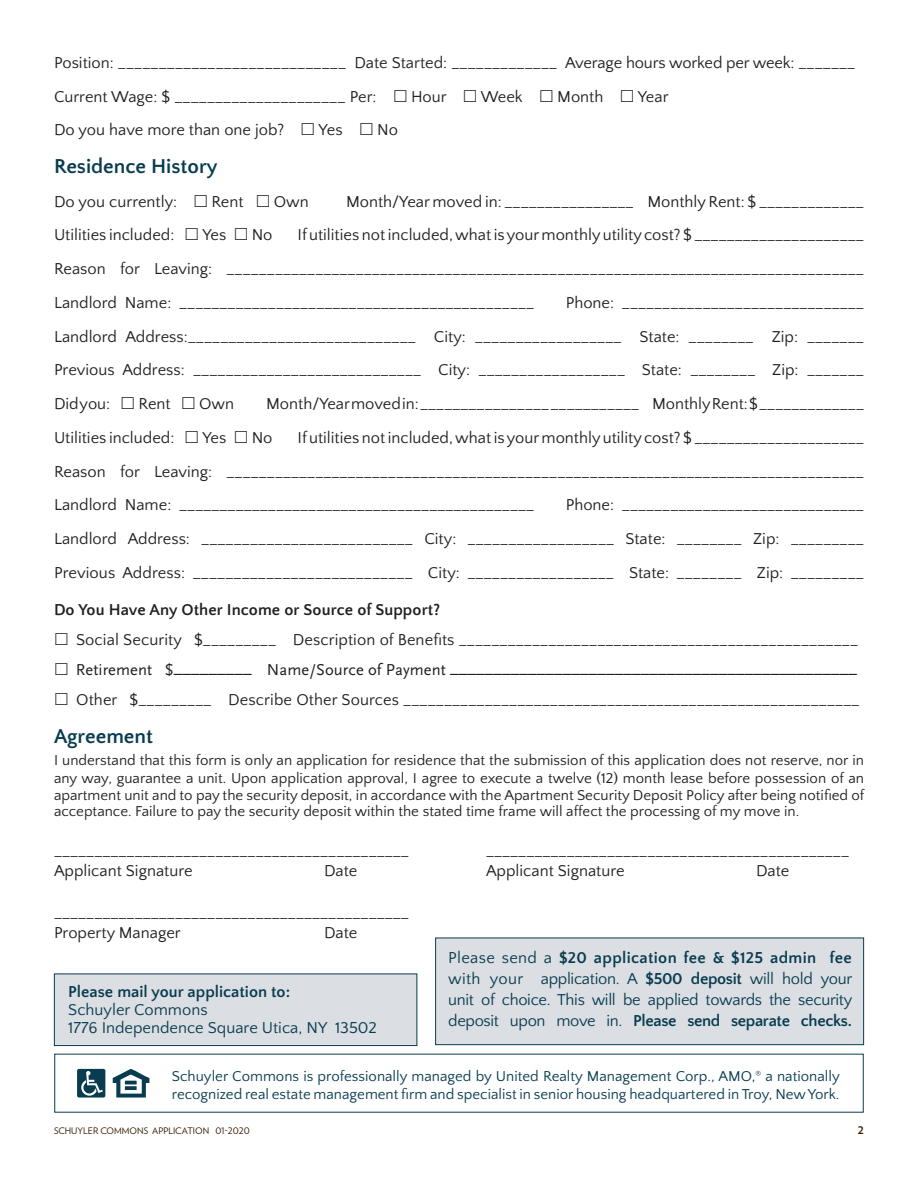
<style>
.page{position:relative;width:918px;height:1188px;background:#fff}
.page>*{position:absolute;margin:0;border:0;box-sizing:border-box;transform-origin:0 0}
.t1{font:700 21px "Quattrocento Sans";color:#093c50}
.t2{font:16.5px "Quattrocento Sans";color:#231f20}
.t3{font:16.5px/21px "Quattrocento Sans";letter-spacing:-.01em;color:#093c50;text-align:justify}
.t4{font:16.5px "Verlag";color:#231f20}
.t5{font:700 16.5px "Quattrocento Sans";letter-spacing:.005em;color:#231f20}
.t6{font:700 16.5px "Quattrocento Sans";color:#093c50}
.t7{font:15px/18px "Quattrocento Sans";color:#231f20}
.t8{font:15px/18px "Quattrocento Sans";color:#093c50}
.t9{font:700 10.5px "Verlag";color:#391b00}
.t10{font:9px "Verlag";color:#391b00}
.s1{font-family:"Scala Sans"}
.s2{font-weight:700}
</style>
<div class="page">
<svg style="left:113px;top:1069px;width:36px;height:29px"></svg>
<svg style="left:77px;top:1069px;width:28px;height:29px"></svg>
<div style="left:54px;top:974px;width:363px;height:72px;background:#dbdee2"></div>
<div style="left:54px;top:974px;width:363px;height:72px;border:1px solid #093c50"></div>
<div style="left:435px;top:938px;width:429px;height:107px;background:#dbdee2;border:1px solid #093c50"></div>
<p class="t2" style="left:54px;top:54px;width:803px">Position: ____________________________ Date Started: _____________ Average hours worked per week: _______</p>
<p class="t2" style="left:54px;top:88px;width:324px">Current Wage: $ _____________________ Per:</p>
<p class="t2" style="left:411px;top:88px;width:37px">Hour</p>
<p class="t2" style="left:481px;top:88px;width:44px">Week</p>
<p class="t2" style="left:557px;top:88px;width:48px">Month</p>
<p class="t2" style="left:638px;top:88px;width:32px">Year</p>
<p class="t2" style="left:54px;top:121px;width:232px">Do you have more than one job?</p>
<p class="t2" style="left:319px;top:121px;width:26px">Yes</p>
<p class="t2" style="left:377px;top:121px;width:22px">No</p>
<p class="t1" style="left:54px;top:155px;width:165px">Residence History</p>
<p class="t2" style="left:54px;top:193px;width:125px">Do you currently:</p>
<p class="t2" style="left:211px;top:193px;width:34px">Rent</p>
<p class="t2" style="left:274px;top:193px;width:37px">Own</p>
<p class="t2" style="left:346px;top:193px;width:519px">Month/Year moved in: ________________ Monthly Rent: $ _____________</p>
<p class="t2" style="left:54px;top:226px;width:122px">Utilities included:</p>
<p class="t2" style="left:202px;top:226px;width:25px">Yes</p>
<p class="t2" style="left:252px;top:226px;width:22px">No</p>
<p class="t2" style="left:298px;top:226px;width:568px">If utilities not included, what is your monthly utility cost? $ _____________________</p>
<p class="t2" style="left:54px;top:260px;width:812px">Reason for Leaving: _______________________________________________________________________________</p>
<p class="t2" style="left:54px;top:294px;width:482px">Landlord Name: ____________________________________________</p>
<p class="t2" style="left:566px;top:294px;width:300px">Phone: ______________________________</p>
<p class="t2" style="left:54px;top:328px;width:812px">Landlord Address:____________________________ City: __________________ State: ________ Zip: _______</p>
<p class="t2" style="left:54px;top:361px;width:812px">Previous Address: ____________________________ City: __________________ State: ________ Zip: _______</p>
<p class="t2" style="left:54px;top:395px;width:58px">Did you:</p>
<p class="t2" style="left:139px;top:395px;width:34px">Rent</p>
<p class="t2" style="left:199px;top:395px;width:37px">Own</p>
<p class="t2" style="left:266px;top:395px;width:599px">Month/Year moved in: ________________ ___________ Monthly Rent: $ _____________</p>
<p class="t2" style="left:54px;top:429px;width:122px">Utilities included:</p>
<p class="t2" style="left:202px;top:429px;width:25px">Yes</p>
<p class="t2" style="left:252px;top:429px;width:22px">No</p>
<p class="t2" style="left:298px;top:429px;width:568px">If utilities not included, what is your monthly utility cost? $ _____________________</p>
<p class="t2" style="left:54px;top:463px;width:812px">Reason for Leaving: _______________________________________________________________________________</p>
<p class="t2" style="left:54px;top:496px;width:482px">Landlord Name: ____________________________________________</p>
<p class="t2" style="left:566px;top:496px;width:300px">Phone: ______________________________</p>
<p class="t2" style="left:54px;top:530px;width:812px">Landlord Address: __________________________ City: __________________ State: ________ Zip: _________</p>
<p class="t2" style="left:54px;top:564px;width:812px">Previous Address: ___________________________ City: __________________ State: ________ Zip: _________</p>
<p class="t5" style="left:54px;top:601px;width:388px">Do You Have Any Other Income or Source of Support?</p>
<p class="t2" style="left:76px;top:631px;width:783px">Social Security $_________ Description of Benefits _________________________________________________</p>
<p class="t4" style="left:76px;top:657px;width:783px"><span class="s1">Retirement $</span>_________ <span class="s1">Name/Source of Payment</span> _______________________________________________</p>
<p class="t2" style="left:76px;top:691px;width:785px">Other $_________ Describe Other Sources ________________________________________________________</p>
<p class="t1" style="left:54px;top:725px;width:100px">Agreement</p>
<p class="t7" style="left:54px;top:752px;width:812px">I understand that this form is only an application for residence that the submission of this application does not reserve, nor in any way, guarantee a unit. Upon application approval, I agree to execute a twelve (12) month lease before possession of an</p>
<p class="t7" style="left:54px;top:787px;width:812px;line-height:16.5px">apartment unit and to pay the security deposit, in accordance with the Apartment Security Deposit Policy after being notified of acceptance. Failure to pay the security deposit within the stated time frame will affect the processing of my move in.</p>
<p class="t2" style="left:54px;top:842px;width:357px">____________________________________________</p>
<p class="t2" style="left:486px;top:842px;width:365px">_____________________________________________</p>
<p class="t2" style="left:54px;top:862px;width:140px">Applicant Signature</p>
<p class="t2" style="left:324px;top:862px;width:35px">Date</p>
<p class="t2" style="left:486px;top:862px;width:140px">Applicant Signature</p>
<p class="t2" style="left:756px;top:862px;width:35px">Date</p>
<p class="t2" style="left:54px;top:904px;width:357px">____________________________________________</p>
<p class="t2" style="left:54px;top:924px;width:128px">Property Manager</p>
<p class="t2" style="left:324px;top:924px;width:35px">Date</p>
<p class="t6" style="left:68px;top:983px;width:223px">Please mail your application to:</p>
<p class="t3" style="left:68px;top:1000px;width:141px">Schuyler Commons</p>
<p class="t3" style="left:68px;top:1018px;width:310px">1776 Independence Square Utica, NY 13502</p>
<p class="t3" style="left:448px;top:947px;width:406px">Please send a <span class="s2">$20 application fee &amp; $125 admin fee </span>with your application. A <span class="s2">$500 deposit</span> will hold your unit of choice. This will be applied towards the security deposit upon move in. <span class="s2">Please send separate checks.</span></p>
<p class="t8" style="left:172px;top:1067px;width:669px">Schuyler Commons is professionally managed by United Realty Management Corp., AMO,<sup>®</sup> a nationally recognized real estate management firm and specialist in senior housing headquartered in Troy, New York.</p>
<p class="t10" style="left:54px;top:1124px;width:197px">SCHUYLER COMMONS APPLICATION 01-2020</p>
<p class="t9" style="left:858px;top:1122px;width:8px">2</p>
</div>
